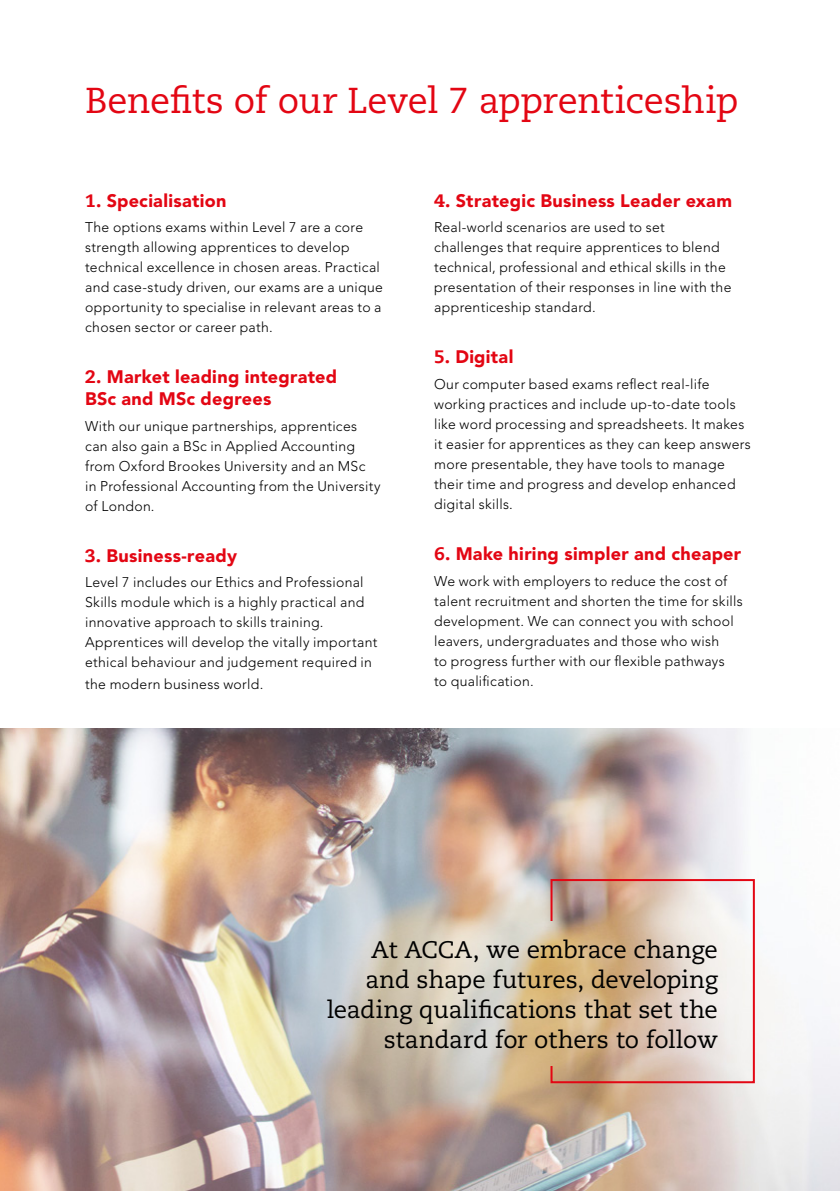
<style>
.page{position:relative;width:840px;height:1191px;background:#fff}
.page>*{position:absolute;margin:0;border:0;box-sizing:border-box;transform-origin:0 0}
.t1{font:36px "Caecilia LT Std";letter-spacing:-.015em;color:#e30613}
.t2{font:24px/30px "Caecilia LT Std";letter-spacing:-.01em;color:#000;text-align:right}
.t3{font:900 18px/21.6px "Avenir LT Std";letter-spacing:.015em;color:#e30613}
.t4{font:300 14px/20px "Avenir LT Std";letter-spacing:.02em;color:#000}
.s1{font-family:"Caecilia LT Std";font-weight:800}
</style>
<div class="page">
<img style="left:0;top:729px;width:839px;height:462px">
<div style="left:550px;top:879px;width:204px;height:204px;border:2px solid #e30613"></div>
<img style="left:343px;top:921px;width:374px;height:144px">
<h1 class="t1" style="left:85px;top:79px;width:654px">Benefits of our Level 7 apprenticeship</h1>
<p class="t3" style="left:85px;top:189px;width:143px"><span class="s1">1.</span> Specialisation</p>
<p class="t4" style="left:85px;top:217px;width:299px">The options exams within Level 7 are a core strength allowing apprentices to develop technical excellence in chosen areas. Practical and case-study driven, our exams are a unique opportunity to specialise in relevant areas to a chosen sector or career path.</p>
<p class="t3" style="left:85px;top:366px;width:253px"><span class="s1">2.</span> Market leading integrated<br>BSc and MSc degrees</p>
<p class="t4" style="left:85px;top:416px;width:297px">With our unique partnerships, apprentices can also gain a BSc in Applied Accounting from Oxford Brookes University and an MSc<br>in Professional Accounting from the University of London.</p>
<p class="t3" style="left:85px;top:544px;width:153px"><span class="s1">3.</span> Business-ready</p>
<p class="t4" style="left:85px;top:572px;width:294px">Level 7 includes our Ethics and Professional Skills module which is a highly practical and innovative approach to skills training.<br>Apprentices will develop the vitally important ethical behaviour and judgement required in</p>
<p class="t4" style="left:85px;top:674px;width:180px">the modern business world.</p>
<p class="t3" style="left:434px;top:189px;width:299px"><span class="s1">4.</span> Strategic Business Leader exam</p>
<p class="t4" style="left:434px;top:217px;width:298px">Real-world scenarios are used to set challenges that require apprentices to blend technical, professional and ethical skills in the presentation of their responses in line with the apprenticeship standard.</p>
<p class="t3" style="left:434px;top:346px;width:81px"><span class="s1">5.</span> Digital</p>
<p class="t4" style="left:434px;top:374px;width:318px">Our computer based exams reflect real-life working practices and include up-to-date tools like word processing and spreadsheets. It makes it easier for apprentices as they can keep answers more presentable, they have tools to manage their time and progress and develop enhanced digital skills.</p>
<p class="t3" style="left:434px;top:543px;width:308px"><span class="s1">6.</span> Make hiring simpler and cheaper</p>
<p class="t4" style="left:434px;top:571px;width:310px">We work with employers to reduce the cost of talent recruitment and shorten the time for skills development. We can connect you with school leavers, undergraduates and those who wish<br>to progress further with our flexible pathways<br>to qualification.</p>
<h2 class="t2" style="left:326px;top:934px;width:392px">At ACCA, we embrace change and shape futures, developing leading qualifications that set the standard for others to follow</h2>
</div>
